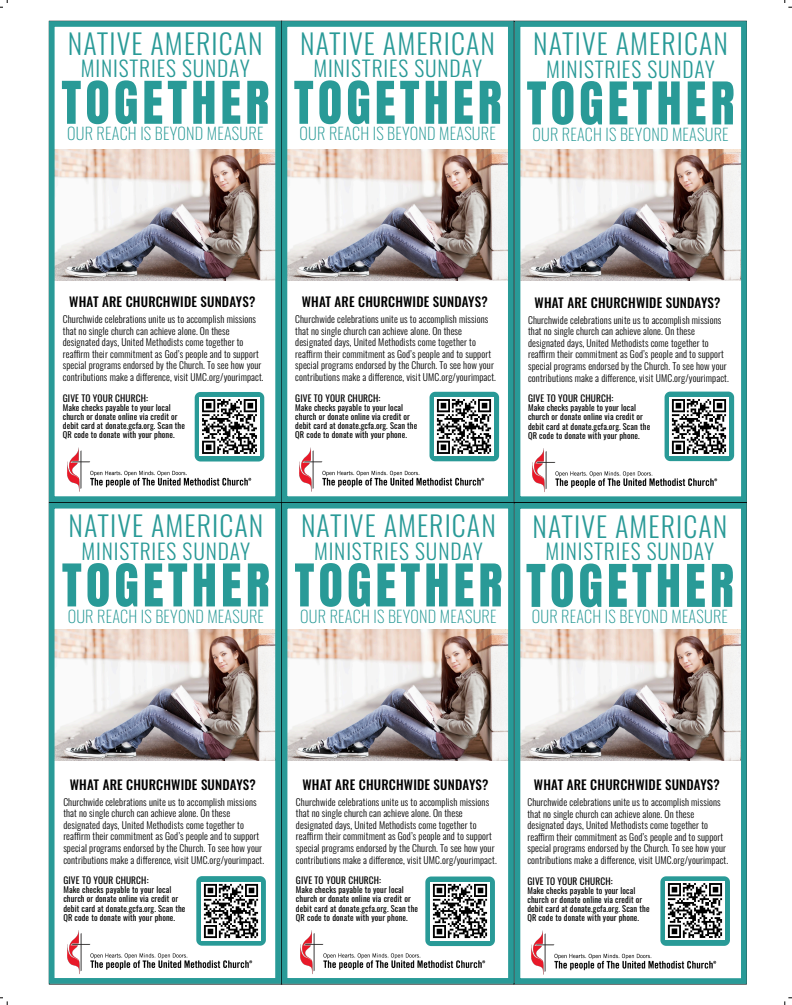
<style>
.page{position:relative;width:792px;height:1005px;background:#fff}
.page>*{position:absolute;margin:0;border:0;box-sizing:border-box;transform-origin:0 0}
.t1{font:50.04px "Anton";letter-spacing:.085em;color:#299a97}
.t2{font:300 27.88px "Oswald";letter-spacing:.04em;color:#299a97}
.t3{font:300 21.48px "Oswald";letter-spacing:.04em;color:#299a97}
.t4{font:200 16.36px "Oswald";letter-spacing:.015em;color:#299a97}
.t5{font:500 13.04px "Oswald";letter-spacing:.015em;color:#000}
.t6{font:300 9.64px/11.6px "Oswald";letter-spacing:.015em;color:#000}
.t7{font:9.36px "Oswald";letter-spacing:.015em;color:#000}
.t8{font:8.44px/9.1px "Oswald";letter-spacing:.015em;color:#000}
</style>
<div class="page">
<svg style="left:0;top:0;width:8px;height:8px"></svg>
<svg style="left:784px;top:0;width:7px;height:8px"></svg>
<svg style="left:0;top:997px;width:8px;height:7px"></svg>
<svg style="left:784px;top:997px;width:7px;height:7px"></svg>
<div style="left:4px;top:4px;width:784px;height:997px;background:#fff"></div>
<img style="left:521px;top:629px;width:218px;height:131px">
<img style="left:288px;top:149px;width:218px;height:131px">
<img style="left:56px;top:149px;width:218px;height:131px">
<img style="left:521px;top:149px;width:218px;height:131px">
<img style="left:288px;top:629px;width:218px;height:131px">
<img style="left:56px;top:629px;width:218px;height:131px">
<div style="left:49px;top:21px;width:232px;height:481px;border:6px solid #299a97"></div>
<img style="left:67px;top:447px;width:185px;height:45px">
<div style="left:281px;top:21px;width:232px;height:481px;border:6px solid #299a97"></div>
<img style="left:299px;top:447px;width:186px;height:45px">
<div style="left:514px;top:21px;width:232px;height:481px;border:6px solid #299a97"></div>
<img style="left:532px;top:448px;width:186px;height:44px">
<div style="left:49px;top:503px;width:232px;height:480px;border:6px solid #299a97"></div>
<img style="left:67px;top:930px;width:186px;height:44px">
<div style="left:281px;top:503px;width:232px;height:480px;border:6px solid #299a97"></div>
<img style="left:300px;top:930px;width:186px;height:44px">
<div style="left:514px;top:503px;width:232px;height:480px;border:6px solid #299a97"></div>
<img style="left:531px;top:930px;width:186px;height:45px">
<svg style="left:190px;top:392px;width:75px;height:74px"></svg>
<svg style="left:425px;top:391px;width:75px;height:75px"></svg>
<svg style="left:659px;top:391px;width:76px;height:74px"></svg>
<svg style="left:420px;top:876px;width:75px;height:74px"></svg>
<svg style="left:655px;top:876px;width:75px;height:74px"></svg>
<svg style="left:192px;top:876px;width:74px;height:74px"></svg>
<img style="left:200px;top:397px;width:59px;height:58px">
<img style="left:434px;top:397px;width:59px;height:59px">
<img style="left:669px;top:397px;width:59px;height:59px">
<img style="left:201px;top:882px;width:59px;height:58px">
<img style="left:430px;top:882px;width:59px;height:58px">
<img style="left:665px;top:881px;width:59px;height:58px">
<h2 class="t2" style="left:68px;top:19px;width:196px">NATIVE AMERICAN</h2>
<h3 class="t3" style="left:81px;top:49px;width:170px">MINISTRIES SUNDAY</h3>
<h1 class="t1" style="left:61px;top:77px;width:209px">TOGETHER</h1>
<h3 class="t4" style="left:67px;top:119px;width:198px">OUR REACH IS BEYOND MEASURE</h3>
<h2 class="t2" style="left:300px;top:19px;width:196px">NATIVE AMERICAN</h2>
<h3 class="t3" style="left:313px;top:49px;width:170px">MINISTRIES SUNDAY</h3>
<h1 class="t1" style="left:293px;top:77px;width:209px">TOGETHER</h1>
<h3 class="t4" style="left:299px;top:119px;width:198px">OUR REACH IS BEYOND MEASURE</h3>
<h2 class="t2" style="left:533px;top:19px;width:196px">NATIVE AMERICAN</h2>
<h3 class="t3" style="left:546px;top:50px;width:170px">MINISTRIES SUNDAY</h3>
<h1 class="t1" style="left:526px;top:78px;width:209px">TOGETHER</h1>
<h3 class="t4" style="left:532px;top:120px;width:198px">OUR REACH IS BEYOND MEASURE</h3>
<h3 class="t5" style="left:69px;top:295px;width:187px">WHAT ARE CHURCHWIDE SUNDAYS?</h3>
<p class="t6" style="left:63px;top:312px;width:202px">Churchwide celebrations unite us to accomplish missions that no single church can achieve alone. On these designated days, United Methodists come together to reaffirm their commitment as God’s people and to support special programs endorsed by the Church. To see how your contributions make a difference, visit UMC.org/yourimpact.</p>
<p class="t7" style="left:63px;top:389px;width:87px">GIVE TO YOUR CHURCH:</p>
<p class="t8" style="left:63px;top:402px;width:124px">Make checks payable to your local church or donate online via credit or debit card at donate.gcfa.org. Scan the QR code to donate with your phone.</p>
<h3 class="t5" style="left:301px;top:295px;width:187px">WHAT ARE CHURCHWIDE SUNDAYS?</h3>
<p class="t6" style="left:295px;top:312px;width:202px">Churchwide celebrations unite us to accomplish missions that no single church can achieve alone. On these designated days, United Methodists come together to reaffirm their commitment as God’s people and to support special programs endorsed by the Church. To see how your contributions make a difference, visit UMC.org/yourimpact.</p>
<p class="t7" style="left:295px;top:389px;width:87px">GIVE TO YOUR CHURCH:</p>
<p class="t8" style="left:295px;top:402px;width:124px">Make checks payable to your local church or donate online via credit or debit card at donate.gcfa.org. Scan the QR code to donate with your phone.</p>
<h3 class="t5" style="left:534px;top:296px;width:187px">WHAT ARE CHURCHWIDE SUNDAYS?</h3>
<p class="t6" style="left:527px;top:313px;width:202px">Churchwide celebrations unite us to accomplish missions that no single church can achieve alone. On these designated days, United Methodists come together to reaffirm their commitment as God’s people and to support special programs endorsed by the Church. To see how your contributions make a difference, visit UMC.org/yourimpact.</p>
<p class="t7" style="left:527px;top:390px;width:87px">GIVE TO YOUR CHURCH:</p>
<p class="t8" style="left:527px;top:402px;width:124px">Make checks payable to your local church or donate online via credit or debit card at donate.gcfa.org. Scan the QR code to donate with your phone.</p>
<h2 class="t2" style="left:68px;top:501px;width:196px">NATIVE AMERICAN</h2>
<h3 class="t3" style="left:81px;top:531px;width:170px">MINISTRIES SUNDAY</h3>
<h1 class="t1" style="left:62px;top:560px;width:209px">TOGETHER</h1>
<h3 class="t4" style="left:68px;top:601px;width:198px">OUR REACH IS BEYOND MEASURE</h3>
<h2 class="t2" style="left:301px;top:501px;width:196px">NATIVE AMERICAN</h2>
<h3 class="t3" style="left:314px;top:531px;width:170px">MINISTRIES SUNDAY</h3>
<h1 class="t1" style="left:294px;top:560px;width:209px">TOGETHER</h1>
<h3 class="t4" style="left:300px;top:601px;width:198px">OUR REACH IS BEYOND MEASURE</h3>
<h2 class="t2" style="left:532px;top:501px;width:196px">NATIVE AMERICAN</h2>
<h3 class="t3" style="left:545px;top:532px;width:170px">MINISTRIES SUNDAY</h3>
<h1 class="t1" style="left:525px;top:560px;width:209px">TOGETHER</h1>
<h3 class="t4" style="left:531px;top:602px;width:198px">OUR REACH IS BEYOND MEASURE</h3>
<h3 class="t5" style="left:70px;top:777px;width:187px">WHAT ARE CHURCHWIDE SUNDAYS?</h3>
<p class="t6" style="left:63px;top:794px;width:202px">Churchwide celebrations unite us to accomplish missions that no single church can achieve alone. On these designated days, United Methodists come together to reaffirm their commitment as God’s people and to support special programs endorsed by the Church. To see how your contributions make a difference, visit UMC.org/yourimpact.</p>
<p class="t7" style="left:63px;top:872px;width:87px">GIVE TO YOUR CHURCH:</p>
<p class="t8" style="left:63px;top:884px;width:124px">Make checks payable to your local church or donate online via credit or debit card at donate.gcfa.org. Scan the QR code to donate with your phone.</p>
<h3 class="t5" style="left:302px;top:777px;width:187px">WHAT ARE CHURCHWIDE SUNDAYS?</h3>
<p class="t6" style="left:296px;top:794px;width:202px">Churchwide celebrations unite us to accomplish missions that no single church can achieve alone. On these designated days, United Methodists come together to reaffirm their commitment as God’s people and to support special programs endorsed by the Church. To see how your contributions make a difference, visit UMC.org/yourimpact.</p>
<p class="t7" style="left:296px;top:872px;width:87px">GIVE TO YOUR CHURCH:</p>
<p class="t8" style="left:296px;top:884px;width:124px">Make checks payable to your local church or donate online via credit or debit card at donate.gcfa.org. Scan the QR code to donate with your phone.</p>
<h3 class="t5" style="left:533px;top:778px;width:187px">WHAT ARE CHURCHWIDE SUNDAYS?</h3>
<p class="t6" style="left:527px;top:795px;width:202px">Churchwide celebrations unite us to accomplish missions that no single church can achieve alone. On these designated days, United Methodists come together to reaffirm their commitment as God’s people and to support special programs endorsed by the Church. To see how your contributions make a difference, visit UMC.org/yourimpact.</p>
<p class="t7" style="left:527px;top:872px;width:87px">GIVE TO YOUR CHURCH:</p>
<p class="t8" style="left:527px;top:884px;width:124px">Make checks payable to your local church or donate online via credit or debit card at donate.gcfa.org. Scan the QR code to donate with your phone.</p>
</div>
